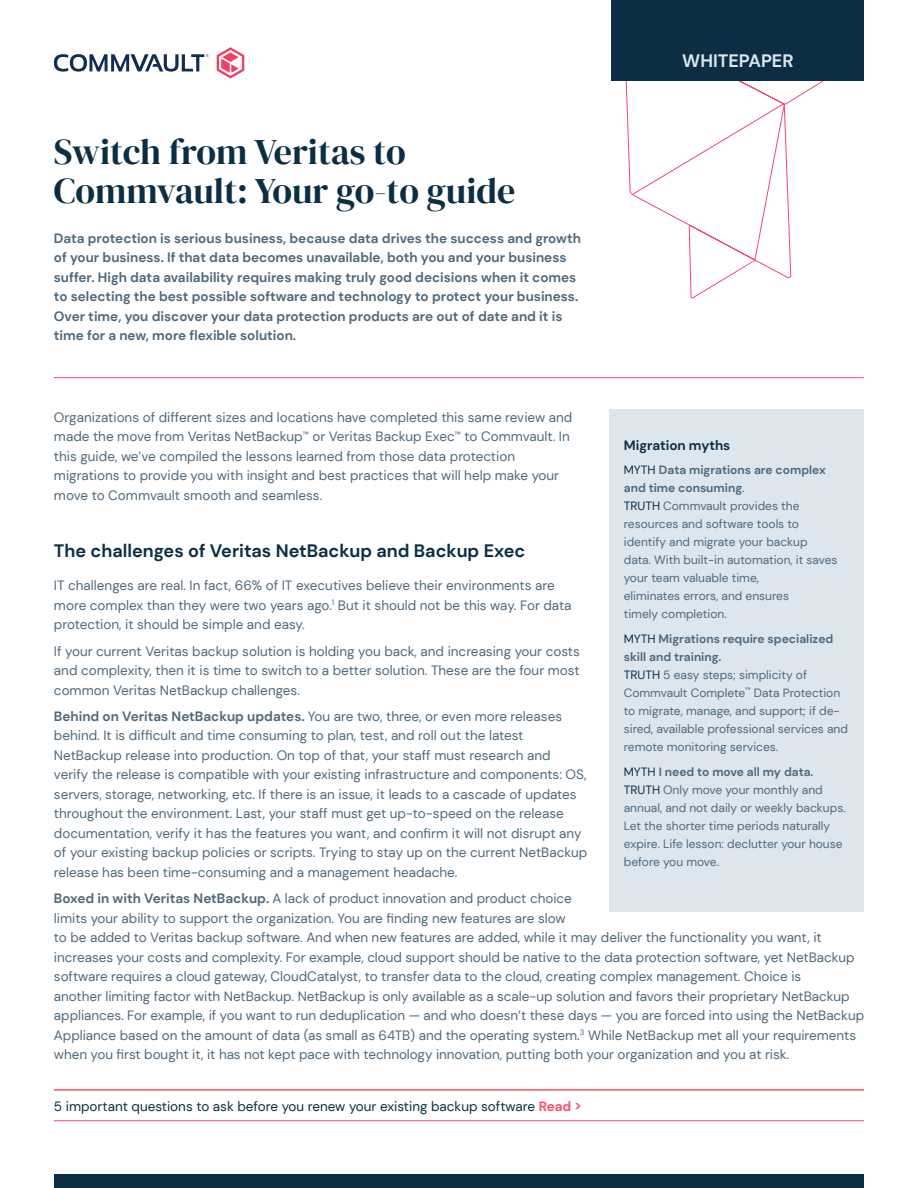
<style>
.page{position:relative;width:918px;height:1188px;background:#fff}
.page>*{position:absolute;margin:0;border:0;box-sizing:border-box;transform-origin:0 0}
.t1{font:36px/39px "DM Serif Display";color:#0b2e44}
.t2{font:700 18px "DM Sans";color:#0b2e44}
.t3{font:700 18px "DM Sans";color:#dde5ed}
.t4{font:13.5px/19.5px "DM Sans";letter-spacing:-.005em;color:#4f697b}
.t5{font:700 13.5px/19.5px "DM Sans";color:#4f697b}
.t6{font:13.5px "DM Sans";color:#0b2e44}
.t7{font:700 13.5px "DM Sans";color:#0b2e44}
.t8{font:12px/18px "DM Sans";color:#4f697b}
.t9{font:700 12px/18px "DM Sans";color:#4f697b}
.t10{font:7.05px "DM Serif Display";color:#4f697b}
.s1{color:#0b2e44}
.s2{font-weight:700}
.s3{font-weight:400;color:#0b2e44}
.s4{font-weight:400}
.s5{font-weight:700;color:#ff4a6a}
</style>
<div class="page">
<svg style="left:625px;top:81px;width:199px;height:218px"></svg>
<hr style="left:54px;top:1089px;width:810px;height:2px;background:#ff4a6a">
<hr style="left:54px;top:1120px;width:810px;height:1px;background:#ff4a6a">
<div style="left:54px;top:1174px;width:810px;height:14px;background:#0b2e44"></div>
<div style="left:612px;top:0;width:252px;height:81px;background:#0b2e44"></div>
<svg style="left:54px;top:54px;width:155px;height:18px"></svg>
<svg style="left:217px;top:47px;width:27px;height:32px"></svg>
<hr style="left:54px;top:377px;width:810px;height:1px;background:#ff4a6a">
<div style="left:610px;top:410px;width:254px;height:502px;background:#dde5ed"></div>
<h1 class="t1" style="left:54px;top:133px;width:463px">Switch from Veritas to<br>Commvault: Your go-to guide</h1>
<p class="t5" style="left:54px;top:228px;width:529px">Data protection is serious business, because data drives the success and growth of your business. If that data becomes unavailable, both you and your business suffer. High data availability requires making truly good decisions when it comes to selecting the best possible software and technology to protect your business.<br>Over time, you discover your data protection products are out of date and it is time for a new, more flexible solution.</p>
<h2 class="t3" style="left:682px;top:50px;width:113px">WHITEPAPER</h2>
<p class="t4" style="left:54px;top:407px;width:520px">Organizations of different sizes and locations have completed this same review and made the move from Veritas NetBackup<sup>™</sup> or Veritas Backup Exec<sup>™</sup> to Commvault. In this guide, we’ve compiled the lessons learned from those data protection migrations to provide you with insight and best practices that will help make your move to Commvault smooth and seamless.</p>
<p class="t7" style="left:624px;top:436px;width:108px">Migration myths</p>
<p class="t8" style="left:624px;top:461px;width:215px"><span class="s1">MYTH</span> <span class="s2">Data migrations are complex and time consuming</span>.<br><span class="s1">TRUTH</span> Commvault provides the resources and software tools to identify and migrate your backup data. With built-in automation, it saves your team valuable time,<br>eliminates errors, and ensures<br>timely completion.</p>
<p class="t9" style="left:624px;top:630px;width:211px"><span class="s3">MYTH</span> Migrations require specialized skill and training.<br><span class="s3">TRUTH</span> <span class="s4">5 easy steps; simplicity of<br>Commvault Complete</span></p>
<h2 class="t2" style="left:54px;top:540px;width:473px">The challenges of Veritas NetBackup and Backup Exec</h2>
<p class="t4" style="left:54px;top:576px;width:519px">IT challenges are real. In fact, 66% of IT executives believe their environments are more complex than they were two years ago.<sup>1</sup> But it should not be this way. For data protection, it should be simple and easy.</p>
<p class="t4" style="left:54px;top:641px;width:527px;text-align:justify">If your current Veritas backup solution is holding you back, and increasing your costs and complexity, then it is time to switch to a better solution. These are the four most common Veritas NetBackup challenges.</p>
<p class="t4" style="left:54px;top:706px;width:535px"><span class="s2">Behind on Veritas NetBackup updates.</span> You are two, three, or even more releases behind. It is difficult and time consuming to plan, test, and roll out the latest NetBackup release into production. On top of that, your staff must research and verify the release is compatible with your existing infrastructure and components: OS, servers, storage, networking, etc. If there is an issue, it leads to a cascade of updates throughout the environment. Last, your staff must get up-to-speed on the release documentation, verify it has the features you want, and confirm it will not disrupt any of your existing backup policies or scripts. Trying to stay up on the current NetBackup release has been time-consuming and a management headache.</p>
<p class="t4" style="left:54px;top:889px;width:812px"><span class="s2">Boxed in with Veritas NetBackup.</span> A lack of product innovation and product choice<br>limits your ability to support the organization. You are finding new features are slow<br>to be added to Veritas backup software. And when new features are added, while it may deliver the functionality you want, it increases your costs and complexity. For example, cloud support should be native to the data protection software, yet NetBackup software requires a cloud gateway, CloudCatalyst, to transfer data to the cloud, creating complex management. Choice is<br>another limiting factor with NetBackup. NetBackup is only available as a scale-up solution and favors their proprietary NetBackup appliances. For example, if you want to run deduplication — and who doesn’t these days — you are forced into using the NetBackup Appliance based on the amount of data (as small as 64TB) and the operating system.<sup>3</sup> While NetBackup met all your requirements when you first bought it, it has not kept pace with technology innovation, putting both your organization and you at risk.</p>
<p class="t6" style="left:54px;top:1098px;width:529px">5 important questions to ask before you renew your existing backup software <span class="s5">Read &gt;</span></p>
<p class="t10" style="left:745px;top:685px;width:7px">™</p>
<p class="t8" style="left:624px;top:684px;width:226px;text-indent:130px">Data Protection to migrate, manage, and support; if de&shy;sired, available professional services and remote monitoring services.</p>
<p class="t8" style="left:624px;top:763px;width:223px"><span class="s1">MYTH</span> <span class="s2">I need to move all my data.<br></span><span class="s1">TRUTH</span> Only move your monthly and annual, and not daily or weekly backups.<br>Let the shorter time periods naturally expire. Life lesson: declutter your house before you move.</p>
</div>
